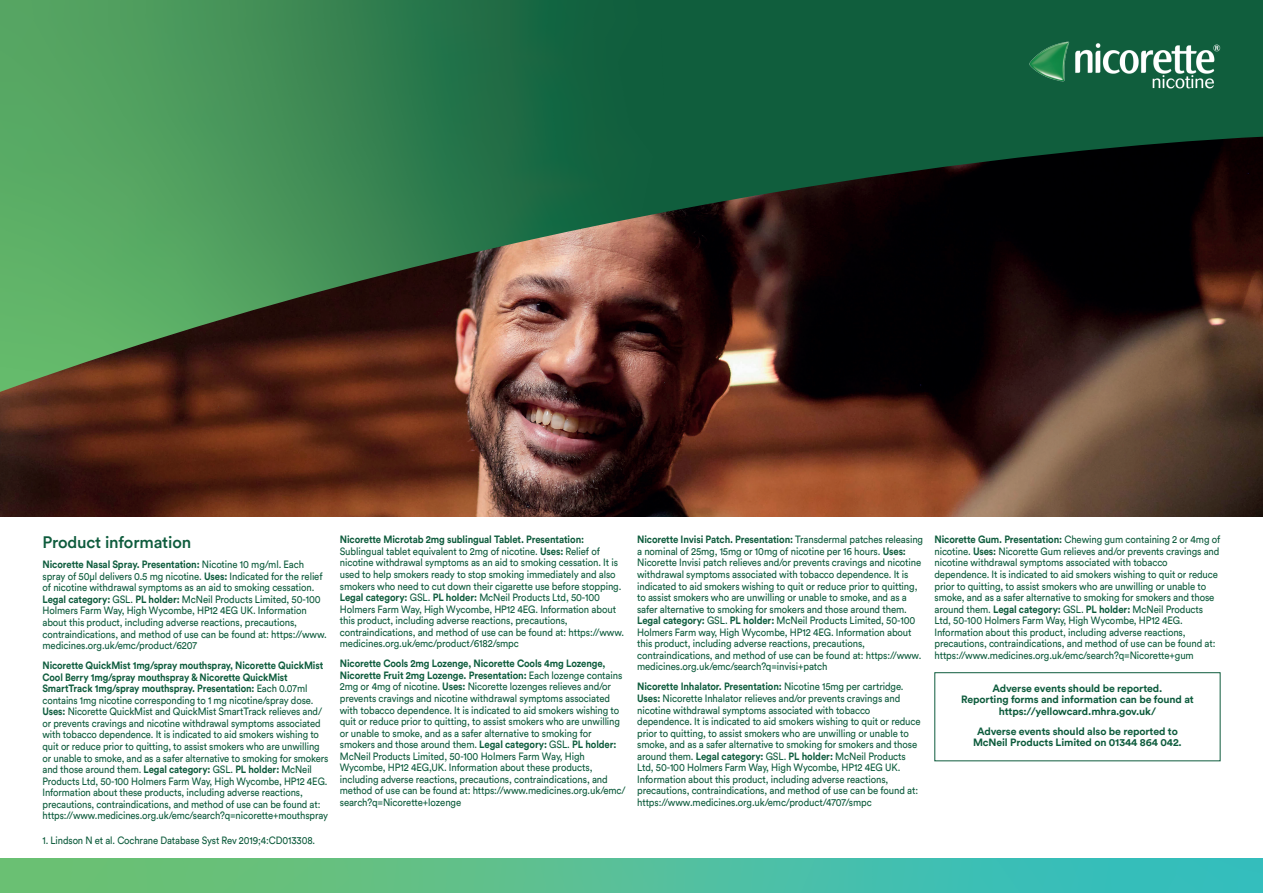
<style>
.page{position:relative;width:1263px;height:893px;background:#fff}
.page>*{position:absolute;margin:0;border:0;box-sizing:border-box;transform-origin:0 0}
.t1{font:500 16.5px "Circular Std";letter-spacing:-.01em;color:#0e5c3d}
.t2{font:10.5px/11.6px "Circular Std";letter-spacing:-.01em;color:#0e5c3d;scale:.91 1}
.t3{font:10.5px/11.6px "Circular Std";letter-spacing:-.01em;color:#0e5c3d;scale:.9 1}
.t4{font:700 10.5px/11.6px "Circular Std";letter-spacing:-.01em;color:#0e5c3d;text-align:center}
.s1{font-weight:700}
</style>
<div class="page">
<div style="left:934px;top:672px;width:286px;height:89px;border:1px solid #0e5c3d"></div>
<img style="left:0;top:392px;width:1263px;height:125px">
<svg style="left:0;top:0;width:1263px;height:392px;background:#335638"></svg>
<div style="left:0;top:859px;width:1263px;height:34px;background:linear-gradient(to right,#74c16c,#31bec6)"></div>
<img style="left:1027px;top:37px;width:200px;height:57px">
<h1 class="t1" style="left:43px;top:532px;width:150px">Product information</h1>
<p class="t2" style="left:43px;top:559px;width:314px"><span class="s1">Nicorette Nasal Spray. Presentation:</span> Nicotine 10 mg/ml. Each spray of 50μl delivers 0.5 mg nicotine. <span class="s1">Uses:</span> Indicated for the relief of nicotine withdrawal symptoms as an aid to smoking cessation.<br><span class="s1">Legal category:</span> GSL. <span class="s1">PL holder:</span> McNeil Products Limited, 50-100<br>Holmers Farm Way, High Wycombe, HP12 4EG UK. Information about this product, including adverse reactions, precautions, contraindications, and method of use can be found at: https://www. medicines.org.uk/emc/product/6207</p>
<p class="t3" style="left:43px;top:660px;width:319px"><span class="s1">Nicorette QuickMist 1mg/spray mouthspray, Nicorette QuickMist Cool Berry 1mg/spray mouthspray &amp; Nicorette QuickMist SmartTrack 1mg/spray mouthspray. Presentation:</span> Each 0.07ml contains 1mg nicotine corresponding to 1 mg nicotine/spray dose.<br><span class="s1">Uses:</span> Nicorette QuickMist and QuickMist SmartTrack relieves and/ or prevents cravings and nicotine withdrawal symptoms associated with tobacco dependence. It is indicated to aid smokers wishing to quit or reduce prior to quitting, to assist smokers who are unwilling or unable to smoke, and as a safer alternative to smoking for smokers and those around them. <span class="s1">Legal category:</span> GSL. <span class="s1">PL holder:</span> McNeil Products Ltd, 50-100 Holmers Farm Way, High Wycombe, HP12 4EG.<br>Information about these products, including adverse reactions, precautions, contraindications, and method of use can be found at: https://www.medicines.org.uk/emc/search?q=nicorette+mouthspray</p>
<p class="t3" style="left:43px;top:835px;width:304px">1. Lindson N et al. Cochrane Database Syst Rev 2019;4:CD013308.</p>
<p class="t2" style="left:340px;top:534px;width:314px"><span class="s1">Nicorette Microtab 2mg sublingual Tablet. Presentation:<br></span>Sublingual tablet equivalent to 2mg of nicotine. <span class="s1">Uses:</span> Relief of nicotine withdrawal symptoms as an aid to smoking cessation. It is used to help smokers ready to stop smoking immediately and also smokers who need to cut down their cigarette use before stopping.<br><span class="s1">Legal category:</span> GSL. <span class="s1">PL holder:</span> McNeil Products Ltd, 50-100<br>Holmers Farm Way, High Wycombe, HP12 4EG. Information about this product, including adverse reactions, precautions, contraindications, and method of use can be found at: https://www. medicines.org.uk/emc/product/6182/smpc</p>
<p class="t2" style="left:340px;top:658px;width:316px"><span class="s1">Nicorette Cools 2mg Lozenge, Nicorette Cools 4mg Lozenge, Nicorette Fruit 2mg Lozenge. Presentation:</span> Each lozenge contains 2mg or 4mg of nicotine. <span class="s1">Uses:</span> Nicorette lozenges relieves and/or prevents cravings and nicotine withdrawal symptoms associated with tobacco dependence. It is indicated to aid smokers wishing to quit or reduce prior to quitting, to assist smokers who are unwilling or unable to smoke, and as a safer alternative to smoking for smokers and those around them. <span class="s1">Legal category:</span> GSL. <span class="s1">PL holder:<br></span>McNeil Products Limited, 50-100 Holmers Farm Way, High Wycombe, HP12 4EG,UK. Information about these products, including adverse reactions, precautions, contraindications, and method of use can be found at: https://www.medicines.org.uk/emc/ search?q=Nicorette+lozenge</p>
<p class="t2" style="left:637px;top:534px;width:316px"><span class="s1">Nicorette Invisi Patch. Presentation:</span> Transdermal patches releasing a nominal of 25mg, 15mg or 10mg of nicotine per 16 hours. <span class="s1">Uses:<br></span>Nicorette Invisi patch relieves and/or prevents cravings and nicotine withdrawal symptoms associated with tobacco dependence. It is indicated to aid smokers wishing to quit or reduce prior to quitting, to assist smokers who are unwilling or unable to smoke, and as a safer alternative to smoking for smokers and those around them.<br><span class="s1">Legal category:</span> GSL. <span class="s1">PL holder:</span> McNeil Products Limited, 50-100<br>Holmers Farm way, High Wycombe, HP12 4EG. Information about this product, including adverse reactions, precautions, contraindications, and method of use can be found at: https://www. medicines.org.uk/emc/search?q=invisi+patch</p>
<p class="t2" style="left:637px;top:681px;width:313px"><span class="s1">Nicorette Inhalator. Presentation:</span> Nicotine 15mg per cartridge.<br><span class="s1">Uses:</span> Nicorette Inhalator relieves and/or prevents cravings and nicotine withdrawal symptoms associated with tobacco dependence. It is indicated to aid smokers wishing to quit or reduce prior to quitting, to assist smokers who are unwilling or unable to smoke, and as a safer alternative to smoking for smokers and those around them. <span class="s1">Legal category:</span> GSL. <span class="s1">PL holder:</span> McNeil Products Ltd, 50-100 Holmers Farm Way, High Wycombe, HP12 4EG UK.<br>Information about this product, including adverse reactions, precautions, contraindications, and method of use can be found at: https://www.medicines.org.uk/emc/product/4707/smpc</p>
<p class="t2" style="left:934px;top:534px;width:316px"><span class="s1">Nicorette Gum. Presentation:</span> Chewing gum containing 2 or 4mg of nicotine. <span class="s1">Uses:</span> Nicorette Gum relieves and/or prevents cravings and nicotine withdrawal symptoms associated with tobacco dependence. It is indicated to aid smokers wishing to quit or reduce prior to quitting, to assist smokers who are unwilling or unable to smoke, and as a safer alternative to smoking for smokers and those around them. <span class="s1">Legal category:</span> GSL. <span class="s1">PL holder:</span> McNeil Products Ltd, 50-100 Holmers Farm Way, High Wycombe, HP12 4EG.<br>Information about this product, including adverse reactions, precautions, contraindications, and method of use can be found at: https://www.medicines.org.uk/emc/search?q=Nicorette+gum</p>
<p class="t4" style="left:961px;top:682px;width:234px">Adverse events should be reported.<br>Reporting forms and information can be found at https://yellowcard.mhra.gov.uk/</p>
<p class="t4" style="left:973px;top:725px;width:210px">Adverse events should also be reported to<br>McNeil Products Limited on 01344 864 042.</p>
</div>
